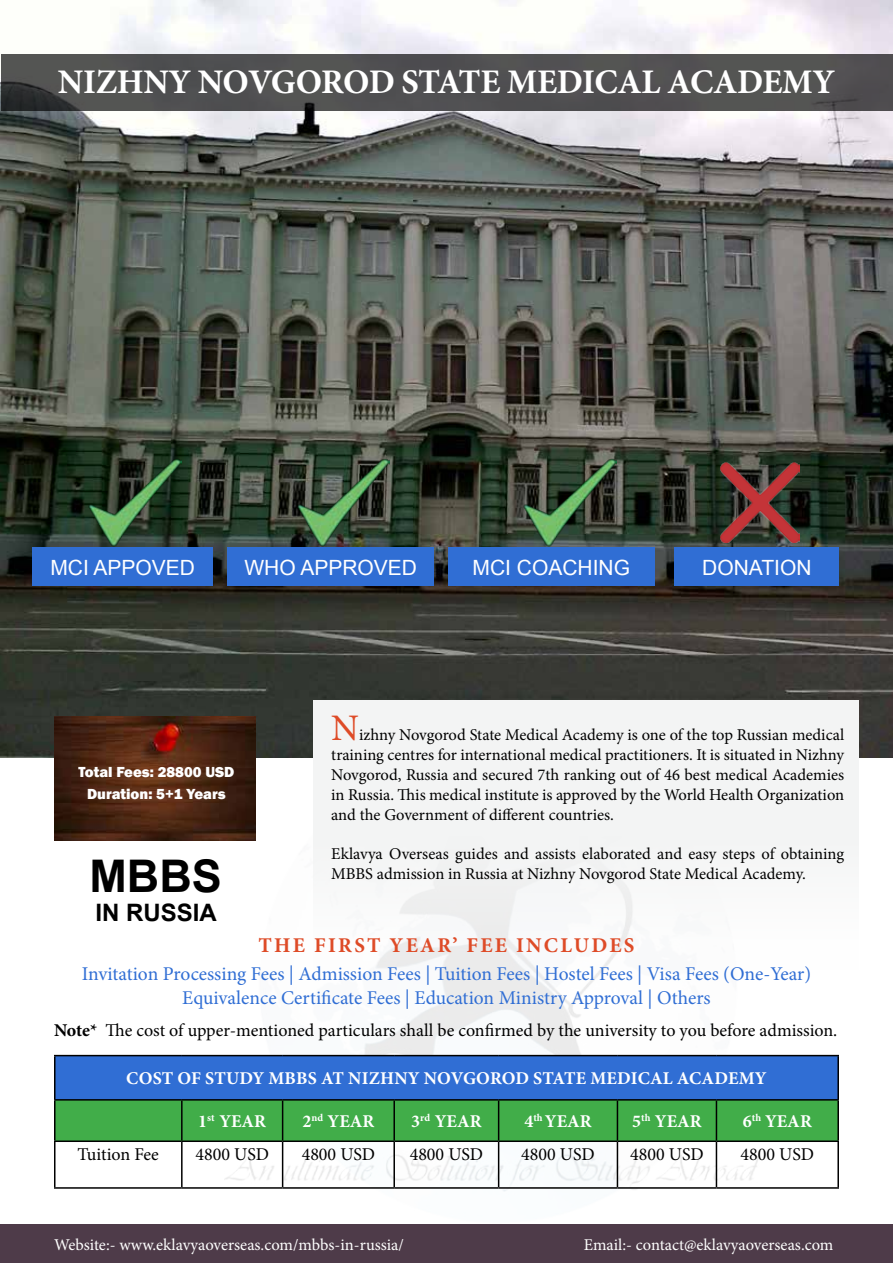
<style>
.page{position:relative;width:893px;height:1263px;background:#fff}
.page>*{position:absolute;margin:0;border:0;box-sizing:border-box;transform-origin:0 0}
.t1{font:700 45px "Arial";color:#000}
.t2{font:37.5px "Minion Pro";color:#de4b27}
.t3{font:700 34.5px "Minion Pro";letter-spacing:-.01em;color:#fff}
.t4{font:700 24px "Arial";color:#000}
.t5{font:21px "Arial";color:#fff}
.t6{font:700 21px "Minion Pro";letter-spacing:.11em;color:#de4b27}
.t7{font:19.5px/23.4px "Minion Pro";color:#306ed4;text-align:center}
.t8{font:18px "Minion Pro";color:#000}
.t9{font:700 18px "Minion Pro";color:#fff}
.t10{font:16.5px/19.8px "Minion Pro";color:#000;text-align:justify}
.t11{font:16.5px "Minion Pro";color:#fff}
.t12{font:800 15px/21.6px "Franklin Gothic";color:#fff;text-align:center}
.s1{font-weight:700}
</style>
<div class="page">
<img style="left:225px;top:757px;width:535px;height:435px">
<img style="left:0;top:0;width:893px;height:757px">
<img style="left:55px;top:716px;width:201px;height:124px">
<div style="left:313px;top:701px;width:546px;height:269px;background:#f3f4f4"></div>
<div style="left:33px;top:548px;width:180px;height:38px;background:#306ed4"></div>
<div style="left:228px;top:548px;width:206px;height:38px;background:#306ed4"></div>
<div style="left:448px;top:548px;width:206px;height:38px;background:#306ed4"></div>
<div style="left:675px;top:548px;width:164px;height:38px;background:#306ed4"></div>
<img style="left:295px;top:456px;width:95px;height:92px">
<img style="left:521px;top:456px;width:95px;height:92px">
<img style="left:86px;top:456px;width:95px;height:92px">
<div style="left:55px;top:1055px;width:783px;height:45px;background:#306ed4"></div>
<div style="left:56px;top:1100px;width:781px;height:40px;background:#41ad49"></div>
<hr style="left:54px;top:1055px;width:128px;height:1px;background:#000">
<hr style="left:54px;top:1056px;width:2px;height:43px;background:#000">
<hr style="left:182px;top:1055px;width:101px;height:1px;background:#000">
<hr style="left:283px;top:1055px;width:111px;height:1px;background:#000">
<hr style="left:394px;top:1055px;width:105px;height:1px;background:#000">
<hr style="left:499px;top:1055px;width:118px;height:1px;background:#000">
<hr style="left:617px;top:1055px;width:99px;height:1px;background:#000">
<hr style="left:716px;top:1055px;width:123px;height:1px;background:#000">
<hr style="left:837px;top:1056px;width:2px;height:43px;background:#000">
<hr style="left:54px;top:1099px;width:128px;height:1px;background:#000">
<hr style="left:54px;top:1100px;width:2px;height:40px;background:#000">
<hr style="left:182px;top:1099px;width:101px;height:1px;background:#000">
<hr style="left:181px;top:1100px;width:2px;height:40px;background:#000">
<hr style="left:283px;top:1099px;width:111px;height:1px;background:#000">
<hr style="left:282px;top:1100px;width:1px;height:40px;background:#000">
<hr style="left:394px;top:1099px;width:105px;height:1px;background:#000">
<hr style="left:393px;top:1100px;width:2px;height:40px;background:#000">
<hr style="left:499px;top:1099px;width:118px;height:1px;background:#000">
<hr style="left:498px;top:1100px;width:1px;height:40px;background:#000">
<hr style="left:617px;top:1099px;width:99px;height:1px;background:#000">
<hr style="left:617px;top:1100px;width:1px;height:40px;background:#000">
<hr style="left:716px;top:1099px;width:123px;height:1px;background:#000">
<hr style="left:716px;top:1100px;width:1px;height:40px;background:#000">
<hr style="left:837px;top:1100px;width:2px;height:40px;background:#000">
<hr style="left:54px;top:1140px;width:128px;height:2px;background:#000">
<hr style="left:54px;top:1142px;width:2px;height:45px;background:#000">
<hr style="left:182px;top:1140px;width:101px;height:2px;background:#000">
<hr style="left:181px;top:1142px;width:2px;height:45px;background:#000">
<hr style="left:283px;top:1140px;width:111px;height:2px;background:#000">
<hr style="left:282px;top:1142px;width:1px;height:45px;background:#000">
<hr style="left:394px;top:1140px;width:105px;height:2px;background:#000">
<hr style="left:393px;top:1142px;width:2px;height:45px;background:#000">
<hr style="left:499px;top:1140px;width:118px;height:2px;background:#000">
<hr style="left:498px;top:1142px;width:1px;height:45px;background:#000">
<hr style="left:617px;top:1140px;width:99px;height:2px;background:#000">
<hr style="left:617px;top:1142px;width:1px;height:45px;background:#000">
<hr style="left:716px;top:1140px;width:123px;height:2px;background:#000">
<hr style="left:716px;top:1142px;width:1px;height:45px;background:#000">
<hr style="left:837px;top:1142px;width:2px;height:45px;background:#000">
<hr style="left:54px;top:1187px;width:128px;height:2px;background:#000">
<hr style="left:182px;top:1187px;width:101px;height:2px;background:#000">
<hr style="left:283px;top:1187px;width:111px;height:2px;background:#000">
<hr style="left:394px;top:1187px;width:105px;height:2px;background:#000">
<hr style="left:499px;top:1187px;width:118px;height:2px;background:#000">
<hr style="left:617px;top:1187px;width:99px;height:2px;background:#000">
<hr style="left:716px;top:1187px;width:123px;height:2px;background:#000">
<div style="left:0;top:1224px;width:893px;height:39px;background:#4e3b49"></div>
<img style="left:720px;top:463px;width:79px;height:79px">
<div style="left:1px;top:54px;width:891px;height:56px;background:#525153"></div>
<h3 class="t3" style="left:58px;top:58px;width:657px">NIZHNY NOVGOROD STATE MEDICAL ACAD</h3>
<h3 class="t3" style="left:762px;top:58px;width:47px">EMY</h3>
<p class="t5" style="left:50px;top:553px;width:146px">MCI APPOVED</p>
<p class="t5" style="left:244px;top:553px;width:174px">WHO APPROVED</p>
<p class="t5" style="left:473px;top:553px;width:89px">MCI COACHI</p>
<p class="t5" style="left:599px;top:553px;width:33px">NG</p>
<p class="t5" style="left:702px;top:553px;width:111px">DONATION</p>
<p class="t12" style="left:78px;top:761px;width:158px">Total Fees: 28800 USD<br>Duration: 5+1 Years</p>
<h1 class="t1" style="left:89px;top:846px;width:134px">MBBS</h1>
<h3 class="t4" style="left:95px;top:896px;width:123px">IN RUSSIA</h3>
<h2 class="t2" style="left:331px;top:703px;width:29px">N</h2>
<p class="t10" style="left:331px;top:725px;width:515px;text-indent:28px">izhny Novgorod State Medical Academy is one of the top Russian medical training centres for international medical practitioners. It is situated in Nizhny Novgorod, Russia and secured 7th ranking out of 46 best medical Academies in Russia. This medical institute is approved by the World Health Organization and the Government of different countries.</p>
<p class="t10" style="left:331px;top:844px;width:514px">Eklavya Overseas guides and assists elaborated and easy steps of obtaining<br>MBBS admission in Russia at Nizhny Novgorod State Medical Academy.</p>
<p class="t6" style="left:258px;top:930px;width:375px">THE FIRST YEAR’ FEE INCLUDES</p>
<p class="t7" style="left:82px;top:962px;width:731px">Invitation Processing Fees | Admission Fees | Tuition Fees | Hostel Fees | Visa Fees (One-Year)<br>Equivalence Certificate Fees | Education Ministry Approval | Others</p>
<p class="t8" style="left:54px;top:1018px;width:785px"><span class="s1">NOTE*</span> The cost of upper-mentioned particulars shall be confirmed by the university to you before admission.</p>
<p class="t9" style="left:126px;top:1066px;width:428px">COST OF STUDY MBBS AT NIZHNY NOVGOROD STAT</p>
<p class="t9" style="left:576px;top:1066px;width:127px">E MEDICAL ACAD</p>
<p class="t9" style="left:728px;top:1066px;width:26px">EMY</p>
<p class="t9" style="left:198px;top:1109px;width:69px">1<sup>ST</sup> YEAR</p>
<p class="t9" style="left:302px;top:1109px;width:73px">2<sup>ND</sup> YEAR</p>
<p class="t9" style="left:411px;top:1109px;width:71px">3<sup>RD</sup> YEAR</p>
<p class="t9" style="left:524px;top:1109px;width:68px">4<sup>TH</sup> YEAR</p>
<p class="t9" style="left:632px;top:1109px;width:71px">5<sup>TH</sup> YEAR</p>
<p class="t9" style="left:743px;top:1109px;width:70px">6<sup>TH</sup> YEAR</p>
<p class="t8" style="left:78px;top:1142px;width:83px">Tuition Fee</p>
<p class="t8" style="left:195px;top:1142px;width:75px">4800 USD</p>
<p class="t8" style="left:302px;top:1142px;width:75px">4800 USD</p>
<p class="t8" style="left:410px;top:1142px;width:75px">4800 USD</p>
<p class="t8" style="left:521px;top:1142px;width:75px">4800 USD</p>
<p class="t8" style="left:630px;top:1142px;width:75px">4800 USD</p>
<p class="t8" style="left:741px;top:1142px;width:75px">4800 USD</p>
<p class="t11" style="left:54px;top:1233px;width:351px">Website:- www.eklavyaoverseas.com/mbbs-in-russia/</p>
<p class="t11" style="left:584px;top:1233px;width:251px">Email:- contact@eklavyaoverseas.com</p>
</div>
